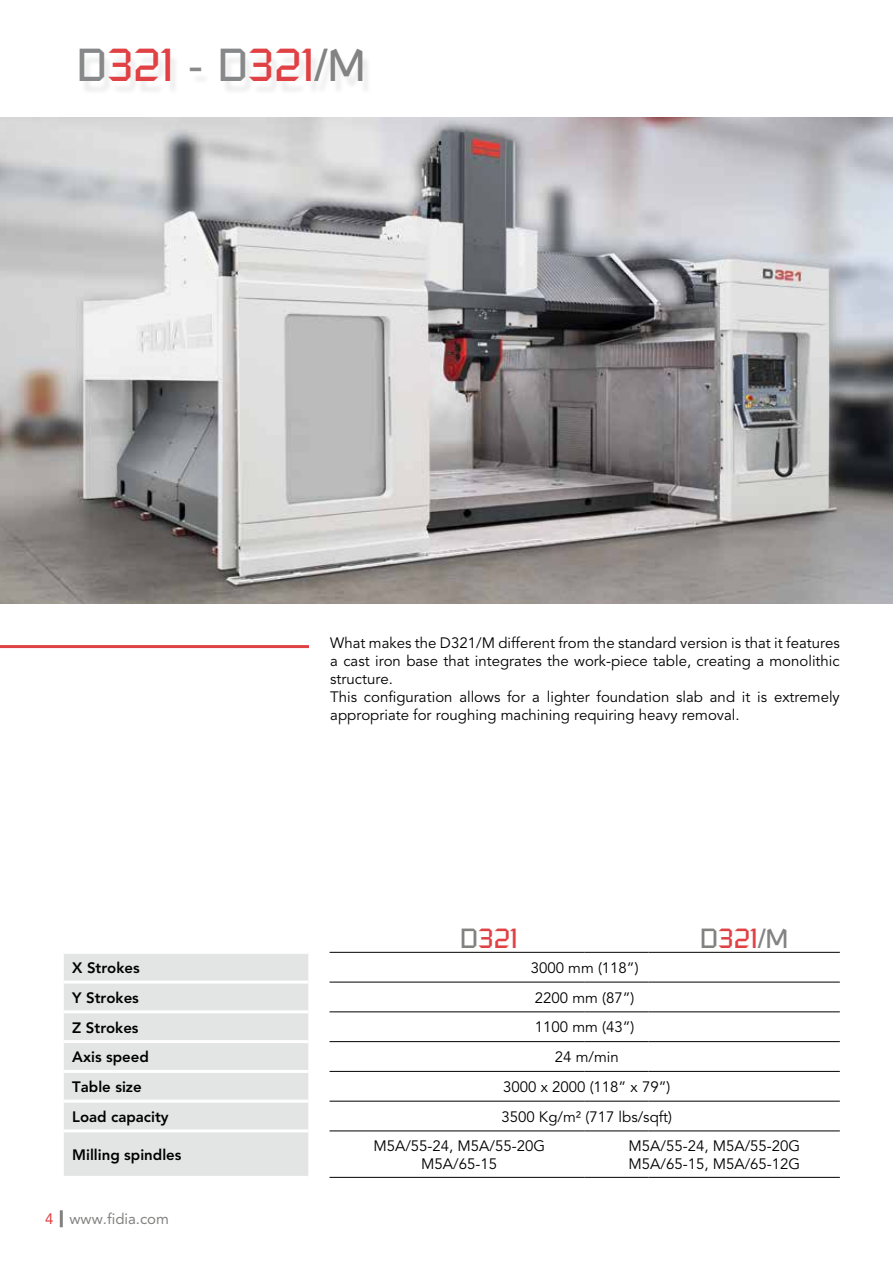
<style>
.page{position:relative;width:893px;height:1263px;background:#fff}
.page>*{position:absolute;margin:0;border:0;box-sizing:border-box;transform-origin:0 0}
.t1{font:45px "Russell Square";color:#e04144}
.t2{font:27px "Russell Square";color:#e04144}
.t3{font:15px/18px "Avenir";color:#000}
.t4{font:800 15px "Avenir";color:#000}
.t5{font:15px "Avenir";color:#828381}
.s1{color:#87888a}
.s2{color:#828382}
.s3{color:#828381}
.s4{color:#e04144}
</style>
<div class="page">
<hr style="left:60px;top:1210px;width:3px;height:17px;background:#828381">
<img style="left:0;top:117px;width:893px;height:486px">
<hr style="left:0;top:645px;width:309px;height:3px;background:#e04144">
<div style="left:81px;top:54px;width:291px;height:41px;background:#fbfbfb"></div>
<div style="left:64px;top:954px;width:244px;height:222px;background:#e3e4e4"></div>
<hr style="left:64px;top:980px;width:244px;height:3px;background:#fff">
<hr style="left:64px;top:1010px;width:244px;height:3px;background:#fff">
<hr style="left:64px;top:1040px;width:244px;height:3px;background:#fff">
<hr style="left:330px;top:952px;width:255px;height:1px;background:#000">
<hr style="left:585px;top:952px;width:63px;height:1px;background:#000">
<hr style="left:648px;top:952px;width:192px;height:1px;background:#000">
<hr style="left:330px;top:982px;width:255px;height:1px;background:#000">
<hr style="left:585px;top:982px;width:63px;height:1px;background:#000">
<hr style="left:648px;top:982px;width:192px;height:1px;background:#000">
<hr style="left:330px;top:1011px;width:255px;height:1px;background:#000">
<hr style="left:585px;top:1011px;width:63px;height:1px;background:#000">
<hr style="left:648px;top:1011px;width:192px;height:1px;background:#000">
<hr style="left:330px;top:1041px;width:255px;height:1px;background:#000">
<hr style="left:585px;top:1041px;width:63px;height:1px;background:#000">
<hr style="left:648px;top:1041px;width:192px;height:1px;background:#000">
<hr style="left:330px;top:1071px;width:255px;height:1px;background:#000">
<hr style="left:585px;top:1071px;width:63px;height:1px;background:#000">
<hr style="left:648px;top:1071px;width:192px;height:1px;background:#000">
<hr style="left:330px;top:1101px;width:255px;height:1px;background:#000">
<hr style="left:585px;top:1101px;width:63px;height:1px;background:#000">
<hr style="left:648px;top:1101px;width:192px;height:1px;background:#000">
<hr style="left:330px;top:1130px;width:255px;height:1px;background:#000">
<hr style="left:585px;top:1130px;width:63px;height:1px;background:#000">
<hr style="left:648px;top:1130px;width:192px;height:1px;background:#000">
<hr style="left:330px;top:1177px;width:255px;height:1px;background:#000">
<hr style="left:585px;top:1177px;width:63px;height:1px;background:#000">
<hr style="left:648px;top:1177px;width:192px;height:1px;background:#000">
<hr style="left:64px;top:1070px;width:244px;height:3px;background:#fff">
<hr style="left:64px;top:1100px;width:244px;height:3px;background:#fff">
<hr style="left:64px;top:1129px;width:244px;height:3px;background:#fff">
<h1 class="t1" style="left:77px;top:38px;width:291px"><span class="s1">D</span>321 <span class="s1">- D</span>321<span class="s2">/M</span></h1>
<p class="t3" style="left:330px;top:634px;width:511px">What makes the D321/M different from the standard version is that it features a cast iron base that integrates the work-piece table, creating a monolithic structure.<br>This configuration allows for a lighter foundation slab and it is extremely appropriate for roughing machining requiring heavy removal.</p>
<h2 class="t2" style="left:460px;top:922px;width:60px"><span class="s3">D</span>321</h2>
<h2 class="t2" style="left:700px;top:922px;width:90px"><span class="s3">D</span>321<span class="s2">/M</span></h2>
<p class="t4" style="left:72px;top:959px;width:69px">X Strokes</p>
<p class="t3" style="left:531px;top:959px;width:109px">3000 mm (118”)</p>
<p class="t4" style="left:72px;top:989px;width:68px">Y Strokes</p>
<p class="t3" style="left:535px;top:989px;width:101px">2200 mm (87”)</p>
<p class="t4" style="left:72px;top:1018px;width:68px">Z Strokes</p>
<p class="t3" style="left:535px;top:1019px;width:101px">1100 mm (43”)</p>
<p class="t4" style="left:72px;top:1048px;width:78px">Axis speed</p>
<p class="t3" style="left:555px;top:1048px;width:65px">24 m/min</p>
<p class="t4" style="left:72px;top:1078px;width:71px">Table size</p>
<p class="t3" style="left:503px;top:1078px;width:169px">3000 x 2000 (118” x 79”)</p>
<p class="t4" style="left:72px;top:1108px;width:98px">Load capacity</p>
<p class="t3" style="left:501px;top:1108px;width:172px">3500 Kg/m² (717 lbs/sqft)</p>
<p class="t4" style="left:72px;top:1146px;width:111px">Milling spindles</p>
<p class="t3" style="left:373px;top:1137px;width:173px;text-align:center">M5A/55-24, M5A/55-20G<br>M5A/65-15</p>
<p class="t3" style="left:628px;top:1137px;width:173px">M5A/55-24, M5A/55-20G<br>M5A/65-15, M5A/65-12G</p>
<p class="t5" style="left:45px;top:1210px;width:125px"><span class="s4">4</span> www.fidia.com</p>
</div>
